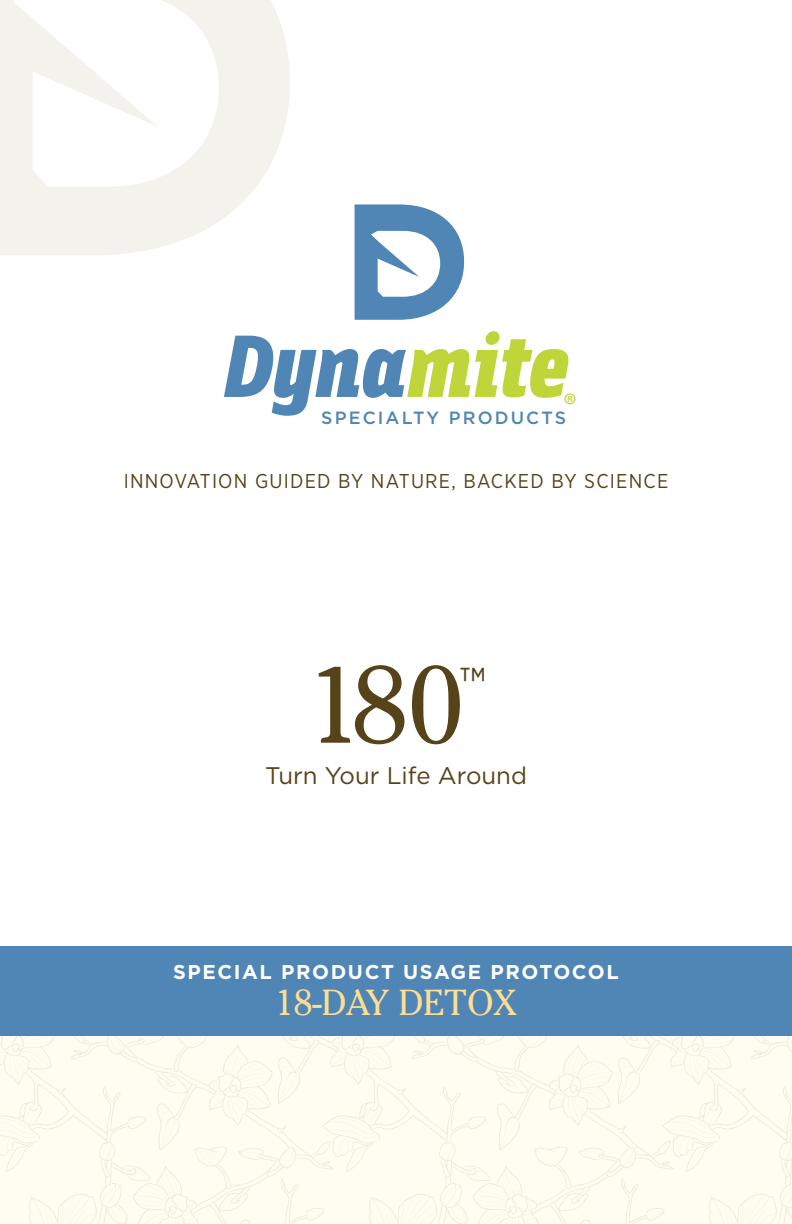
<style>
.page{position:relative;width:792px;height:1224px;background:#fff}
.page>*{position:absolute;margin:0;border:0;box-sizing:border-box;transform-origin:0 0}
.t1{font:108px "Cheltenham";color:#574319}
.t2{font:43.2px "Gotham Narrow";color:#574319}
.t3{font:36px "Cheltenham";color:#ffde91}
.t4{font:24px "Gotham";color:#574319}
.t5{font:20px "Gotham Narrow";letter-spacing:.06em;color:#574319}
.t6{font:700 20px "Gotham";letter-spacing:.08em;color:#fff}
.t7{font:500 17.6px "Gotham";letter-spacing:.12em;color:#4f86b6}
</style>
<div class="page">
<svg style="left:334px;top:1036px;width:6px;height:68px"></svg>
<svg style="left:334px;top:1116px;width:6px;height:41px"></svg>
<svg style="left:0;top:1036px;width:334px;height:188px;fill:#fffcf1"></svg>
<svg style="left:111px;top:1036px;width:111px;height:51px"></svg>
<svg style="left:0;top:1087px;width:286px;height:137px;fill:#fffcf1"></svg>
<svg style="left:340px;top:1036px;width:234px;height:51px;fill:#fffcf1"></svg>
<svg style="left:451px;top:1036px;width:112px;height:51px"></svg>
<svg style="left:340px;top:1087px;width:234px;height:137px;fill:#fffcf1"></svg>
<svg style="left:574px;top:1036px;width:218px;height:188px"></svg>
<svg style="left:355px;top:204px;width:109px;height:116px"></svg>
<svg style="left:224px;top:331px;width:345px;height:85px"></svg>
<svg style="left:0;top:0;width:290px;height:255px;fill:#f4f2ec"></svg>
<div style="left:0;top:947px;width:792px;height:89px;background:#4f86b6"></div>
<p class="t7" style="left:321px;top:408px;width:257px">SPECIALTY PRODUCTS<sup>®</sup></p>
<p class="t5" style="left:124px;top:469px;width:546px">INNOVATION GUIDED BY NATURE, BACKED BY SCIENCE</p>
<h1 class="t1" style="left:306px;top:639px;width:159px">180</h1>
<h2 class="t2" style="left:460px;top:656px;width:28px">™</h2>
<p class="t4" style="left:265px;top:761px;width:264px">Turn Your Life Around</p>
<p class="t6" style="left:173px;top:960px;width:349px">SPECIAL PRODUCT USAGE PROTO</p>
<p class="t6" style="left:572px;top:960px;width:48px">COL</p>
<h3 class="t3" style="left:275px;top:980px;width:243px">18-DAY DETOX</h3>
</div>
